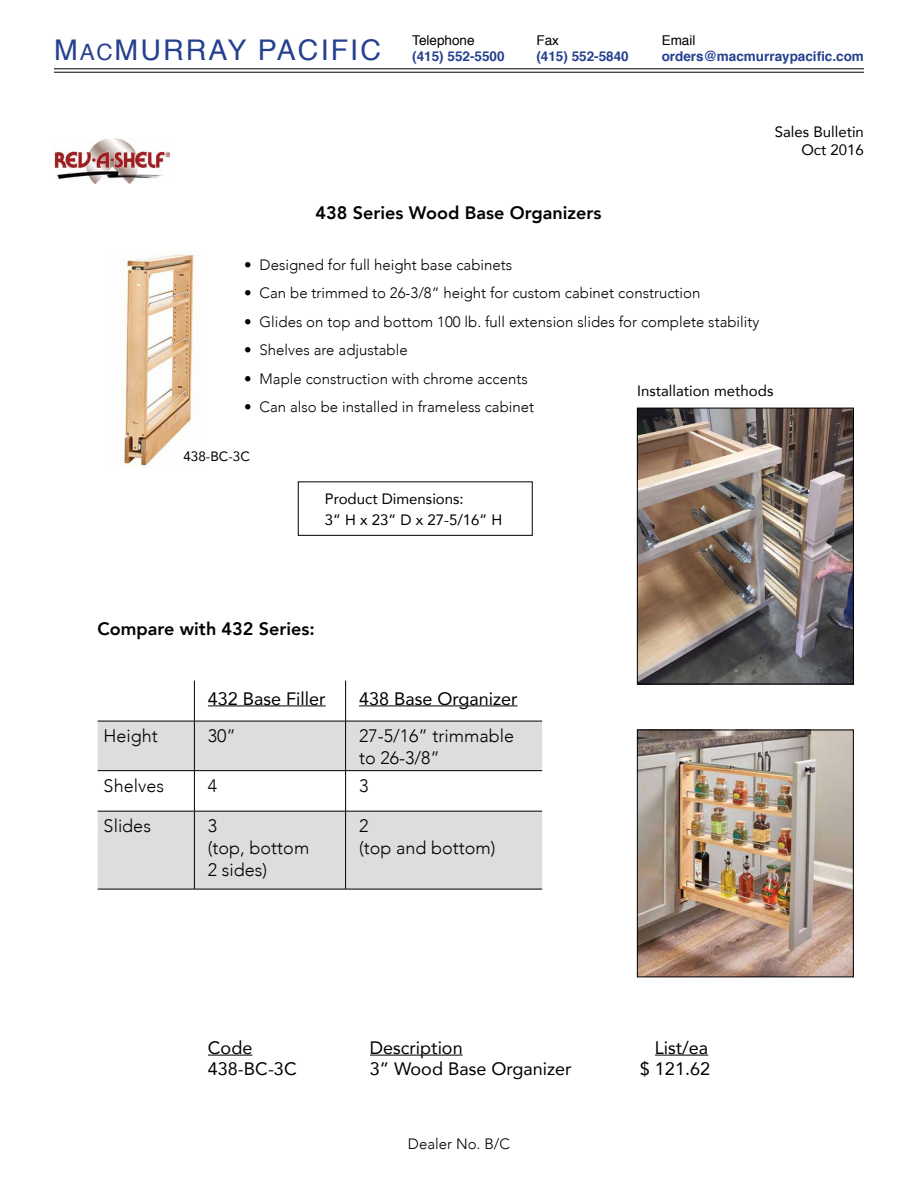
<style>
.page{position:relative;width:918px;height:1188px;background:#fff}
.page>*{position:absolute;margin:0;border:0;box-sizing:border-box;transform-origin:0 0}
.t1{font:28.5px "Helvetica";letter-spacing:.075em;color:#25408f}
.t2{font:18px "Avenir";color:#000}
.t3{font:300 18px/21.6px "Avenir";color:#000}
.t4{font:800 18px "Avenir";color:#000}
.t5{font:300 15px "Avenir";color:#000}
.t6{font:15px/18px "Avenir";color:#000;text-align:right}
.t7{font:700 13.5px "Helvetica";color:#25408f}
.t8{font:13.5px "Helvetica";color:#000}
.t9{font:13.5px "Avenir";color:#000}
.s1{font-size:22.5px}
.s2{font-weight:700;font-size:13.5px}
</style>
<div class="page">
<hr style="left:54px;top:72px;width:810px;height:1px;background:#000">
<hr style="left:54px;top:68px;width:810px;height:1px;background:#000">
<img style="left:54px;top:138px;width:116px;height:46px">
<img style="left:639px;top:732px;width:213px;height:243px">
<div style="left:637px;top:730px;width:217px;height:247px;border:1px solid #000"></div>
<div style="left:298px;top:482px;width:234px;height:54px;border:1px solid #000"></div>
<hr style="left:208px;top:1055px;width:44px;height:1px;background:#000">
<hr style="left:370px;top:1055px;width:93px;height:1px;background:#000">
<hr style="left:655px;top:1055px;width:53px;height:1px;background:#000">
<svg style="left:98px;top:722px;width:444px;height:167px;fill:#dcddde"></svg>
<hr style="left:194px;top:721px;width:1px;height:49px;background:#000">
<hr style="left:345px;top:721px;width:1px;height:49px;background:#000">
<hr style="left:98px;top:770px;width:96px;height:1px;background:#000">
<hr style="left:194px;top:770px;width:152px;height:1px;background:#000">
<hr style="left:194px;top:771px;width:1px;height:40px;background:#000">
<hr style="left:346px;top:770px;width:196px;height:1px;background:#000">
<hr style="left:345px;top:771px;width:1px;height:40px;background:#000">
<hr style="left:98px;top:811px;width:96px;height:1px;background:#000">
<hr style="left:194px;top:811px;width:152px;height:1px;background:#000">
<hr style="left:194px;top:811px;width:1px;height:78px;background:#000">
<hr style="left:346px;top:811px;width:196px;height:1px;background:#000">
<hr style="left:345px;top:811px;width:1px;height:78px;background:#000">
<hr style="left:98px;top:889px;width:96px;height:1px;background:#000">
<hr style="left:194px;top:889px;width:152px;height:1px;background:#000">
<hr style="left:346px;top:889px;width:196px;height:1px;background:#000">
<hr style="left:194px;top:681px;width:1px;height:40px;background:#000">
<hr style="left:345px;top:681px;width:1px;height:40px;background:#000">
<hr style="left:98px;top:721px;width:96px;height:1px;background:#000">
<hr style="left:194px;top:721px;width:152px;height:1px;background:#000">
<hr style="left:346px;top:721px;width:196px;height:1px;background:#000">
<hr style="left:208px;top:705px;width:118px;height:1px;background:#000">
<hr style="left:359px;top:705px;width:159px;height:1px;background:#000">
<img style="left:121px;top:254px;width:74px;height:214px">
<img style="left:639px;top:410px;width:213px;height:272px">
<div style="left:637px;top:408px;width:217px;height:276px;border:1px solid #000"></div>
<p class="t8" style="left:412px;top:29px;width:64px">Telephone</p>
<h1 class="t1" style="left:54px;top:28px;width:452px">M<span class="s1">AC</span>MURRAY PACIFIC <span class="s2">(415) 552-5500</span></h1>
<p class="t8" style="left:536px;top:29px;width:24px">Fax</p>
<p class="t7" style="left:536px;top:45px;width:94px">(415) 552-5840</p>
<p class="t8" style="left:662px;top:29px;width:35px">Email</p>
<p class="t7" style="left:662px;top:45px;width:204px">orders@macmurraypacific.com</p>
<p class="t6" style="left:775px;top:122px;width:91px">Sales Bulletin<br>Oct 2016</p>
<p class="t4" style="left:315px;top:199px;width:287px">438 Series Wood Base Organizers</p>
<p class="t5" style="left:244px;top:256px;width:269px">• Designed for full height base cabinets</p>
<p class="t5" style="left:244px;top:284px;width:458px">• Can be trimmed to 26-3/8” height for custom cabinet construction</p>
<p class="t5" style="left:244px;top:313px;width:517px">• Glides on top and bottom 100 lb. full extension slides for complete stability</p>
<p class="t5" style="left:244px;top:341px;width:165px">• Shelves are adjustable</p>
<p class="t5" style="left:244px;top:370px;width:285px">• Maple construction with chrome accents</p>
<p class="t5" style="left:244px;top:398px;width:291px">• Can also be installed in frameless cabinet</p>
<p class="t6" style="left:637px;top:381px;width:138px">Installation methods</p>
<p class="t9" style="left:183px;top:445px;width:68px">438-BC-3C</p>
<p class="t6" style="left:325px;top:488px;width:179px;line-height:21px;text-align:left">Product Dimensions:<br>3” H x 23” D x 27-5/16” H</p>
<p class="t4" style="left:98px;top:615px;width:219px">Compare with 432 Series:</p>
<p class="t2" style="left:208px;top:684px;width:119px">432 Base Filler</p>
<p class="t2" style="left:359px;top:684px;width:160px">438 Base Organizer</p>
<p class="t3" style="left:104px;top:725px;width:56px">Height</p>
<p class="t3" style="left:208px;top:725px;width:30px">30”</p>
<p class="t3" style="left:359px;top:725px;width:157px">27-5/16” trimmable to 26-3/8”</p>
<p class="t3" style="left:104px;top:775px;width:62px">Shelves</p>
<p class="t3" style="left:208px;top:775px;width:11px">4</p>
<p class="t3" style="left:359px;top:775px;width:11px">3</p>
<p class="t3" style="left:104px;top:815px;width:49px">Slides</p>
<p class="t3" style="left:208px;top:815px;width:103px">3<br>(top, bottom<br>2 sides)</p>
<p class="t3" style="left:359px;top:815px;width:138px">2<br>(top and bottom)</p>
<p class="t2" style="left:208px;top:1033px;width:46px">Code</p>
<p class="t2" style="left:370px;top:1033px;width:94px">Description</p>
<p class="t2" style="left:655px;top:1033px;width:55px">List/ea</p>
<p class="t2" style="left:208px;top:1055px;width:90px">438-BC-3C</p>
<p class="t2" style="left:370px;top:1055px;width:203px">3” Wood Base Organizer</p>
<p class="t2" style="left:640px;top:1055px;width:72px">$ 121.62</p>
<p class="t5" style="left:408px;top:1135px;width:104px">Dealer No. B/C</p>
</div>
